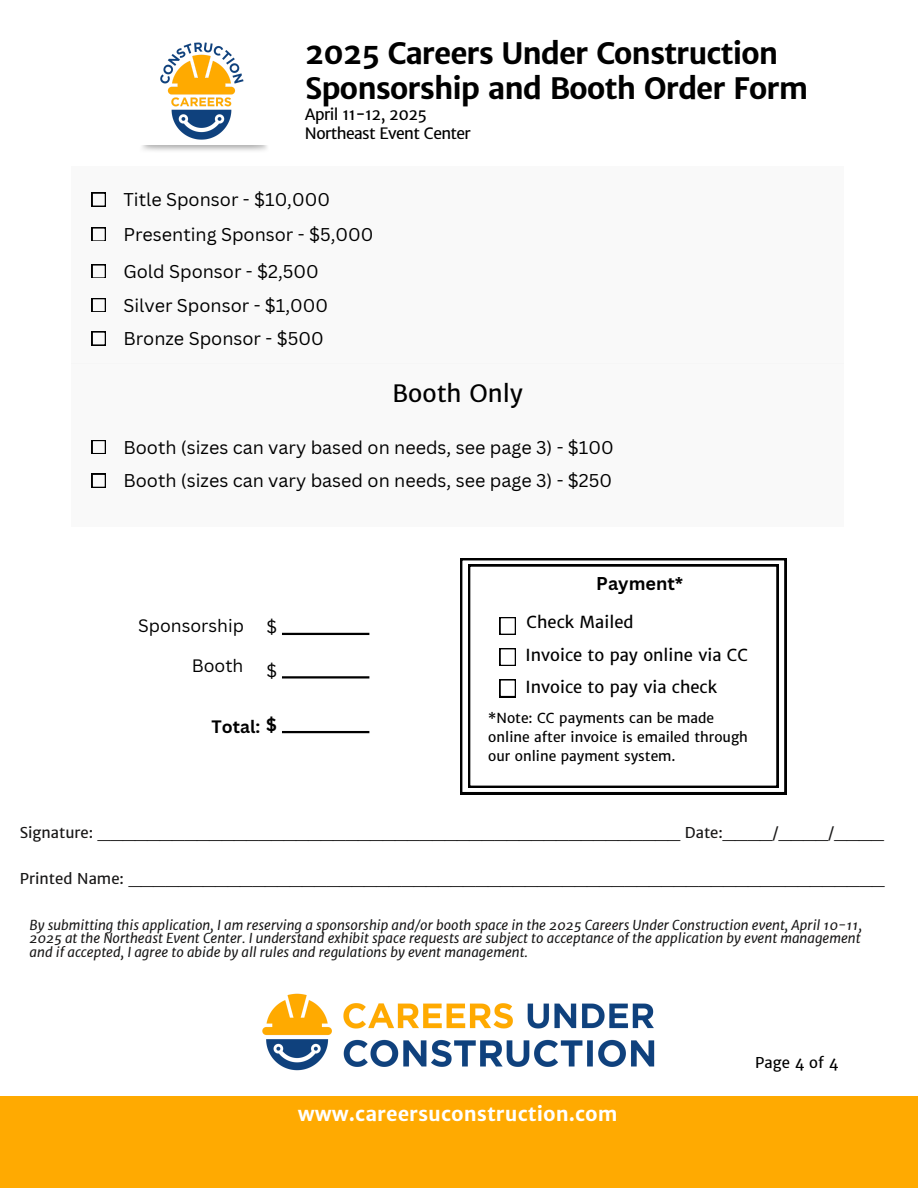
<style>
.page{position:relative;width:918px;height:1188px;background:#fff}
.page>*{position:absolute;margin:0;border:0;box-sizing:border-box;transform-origin:0 0}
.t1{font:700 29.7px/35.4px "Merriweather Sans";letter-spacing:-.035em;color:#000}
.t2{font:24px "Merriweather Sans";color:#000}
.t3{font:700 19.8px "Merriweather Sans";color:#fff}
.t4{font:18px "Canva Sans";color:#000}
.t5{font:700 18px "Canva Sans";color:#000}
.t6{font:17.55px "Canva Sans";color:#000}
.t7{font:700 17.55px "Canva Sans";color:#000}
.t8{font:16.65px "Merriweather Sans";color:#000}
.t9{font:15.75px/18.1px "Merriweather Sans";letter-spacing:-.035em;color:#000}
.t10{font:15px "Merriweather Sans";color:#181717}
.t11{font:15px "Merriweather Sans";color:#000}
.t12{font:13.95px/19px "Merriweather Sans";color:#000}
.t13{font:italic 13.5px/13.5px "Merriweather Sans";color:#181717;text-align:justify}
</style>
<div class="page">
<svg style="left:460px;top:558px;width:326px;height:236px"></svg>
<svg style="left:468px;top:564px;width:311px;height:224px"></svg>
<svg style="left:500px;top:617px;width:15px;height:18px"></svg>
<svg style="left:500px;top:648px;width:15px;height:18px"></svg>
<svg style="left:500px;top:679px;width:15px;height:18px"></svg>
<div style="left:0;top:1096px;width:918px;height:92px;background:#ffaa01"></div>
<img style="left:160px;top:42px;width:84px;height:98px">
<hr style="left:282px;top:633px;width:87px;height:2px;background:#000">
<hr style="left:282px;top:676px;width:87px;height:3px;background:#000">
<hr style="left:282px;top:731px;width:87px;height:2px;background:#000">
<img style="left:262px;top:993px;width:393px;height:78px">
<div style="left:71px;top:364px;width:773px;height:163px;background:#f4f4f4"></div>
<svg style="left:92px;top:440px;width:13px;height:14px"></svg>
<svg style="left:92px;top:474px;width:13px;height:13px"></svg>
<div style="left:71px;top:167px;width:773px;height:197px;background:#f4f4f4"></div>
<svg style="left:92px;top:193px;width:13px;height:13px"></svg>
<svg style="left:92px;top:227px;width:13px;height:14px"></svg>
<svg style="left:92px;top:264px;width:13px;height:14px"></svg>
<svg style="left:92px;top:298px;width:13px;height:14px"></svg>
<svg style="left:92px;top:332px;width:13px;height:13px"></svg>
<h4 class="t1" style="left:305px;top:35px;width:505px">2025 Careers Under Construction<br>Sponsorship and Booth Order Form</h4>
<h4 class="t9" style="left:305px;top:106px;width:167px">April 11-12, 2025<br>Northeast Event Center</h4>
<p class="t4" style="left:123px;top:187px;width:208px">Title Sponsor - $10,000</p>
<h3 class="t4" style="left:123px;top:222px;width:251px">Presenting Sponsor - $5,000</h3>
<h6 class="t4" style="left:123px;top:259px;width:197px">Gold Sponsor - $2,500</h6>
<h6 class="t4" style="left:123px;top:293px;width:206px">Silver Sponsor - $1,000</h6>
<h6 class="t4" style="left:123px;top:326px;width:202px">Bronze Sponsor - $500</h6>
<p class="t2" style="left:393px;top:378px;width:132px">Booth Only</p>
<p class="t4" style="left:123px;top:434px;width:492px">Booth (sizes can vary based on needs, see page 3) - $100</p>
<h5 class="t4" style="left:123px;top:468px;width:490px">Booth (sizes can vary based on needs, see page 3) - $250</h5>
<p class="t6" style="left:266px;top:614px;width:12px">$</p>
<p class="t6" style="left:266px;top:658px;width:12px">$</p>
<p class="t7" style="left:212px;top:714px;width:67px">Total: $</p>
<h4 class="t6" style="left:138px;top:614px;width:107px">Sponsorship</h4>
<h6 class="t6" style="left:192px;top:654px;width:53px">Booth</h6>
<h4 class="t5" style="left:596px;top:570px;width:89px">Payment*</h4>
<p class="t8" style="left:526px;top:612px;width:109px">Check Mailed</p>
<p class="t8" style="left:526px;top:644px;width:224px">Invoice to pay online via CC</p>
<h1 class="t8" style="left:526px;top:677px;width:193px">Invoice to pay via check</h1>
<h4 class="t12" style="left:488px;top:708px;width:261px">*Note: CC payments can be made online after invoice is emailed through our online payment system.</h4>
<h4 class="t10" style="left:20px;top:823px;width:866px">Signature: _______________________________________________ Date:____/____/____</h4>
<h4 class="t10" style="left:20px;top:869px;width:866px">Printed Name: _____________________________________________________________</h4>
<h4 class="t13" style="left:30px;top:918px;width:834px">By submitting this application, I am reserving a sponsorship and/or booth space in the 2025 Careers Under Construction event, April 10-11, 2025 at the Northeast Event Center. I understand exhibit space requests are subject to acceptance of the application by event management and if accepted, I agree to abide by all rules and regulations by event management.</h4>
<h2 class="t3" style="left:298px;top:1102px;width:321px">www.careersuconstruction.com</h2>
<p class="t11" style="left:755px;top:1054px;width:85px">Page 4 of 4</p>
</div>
